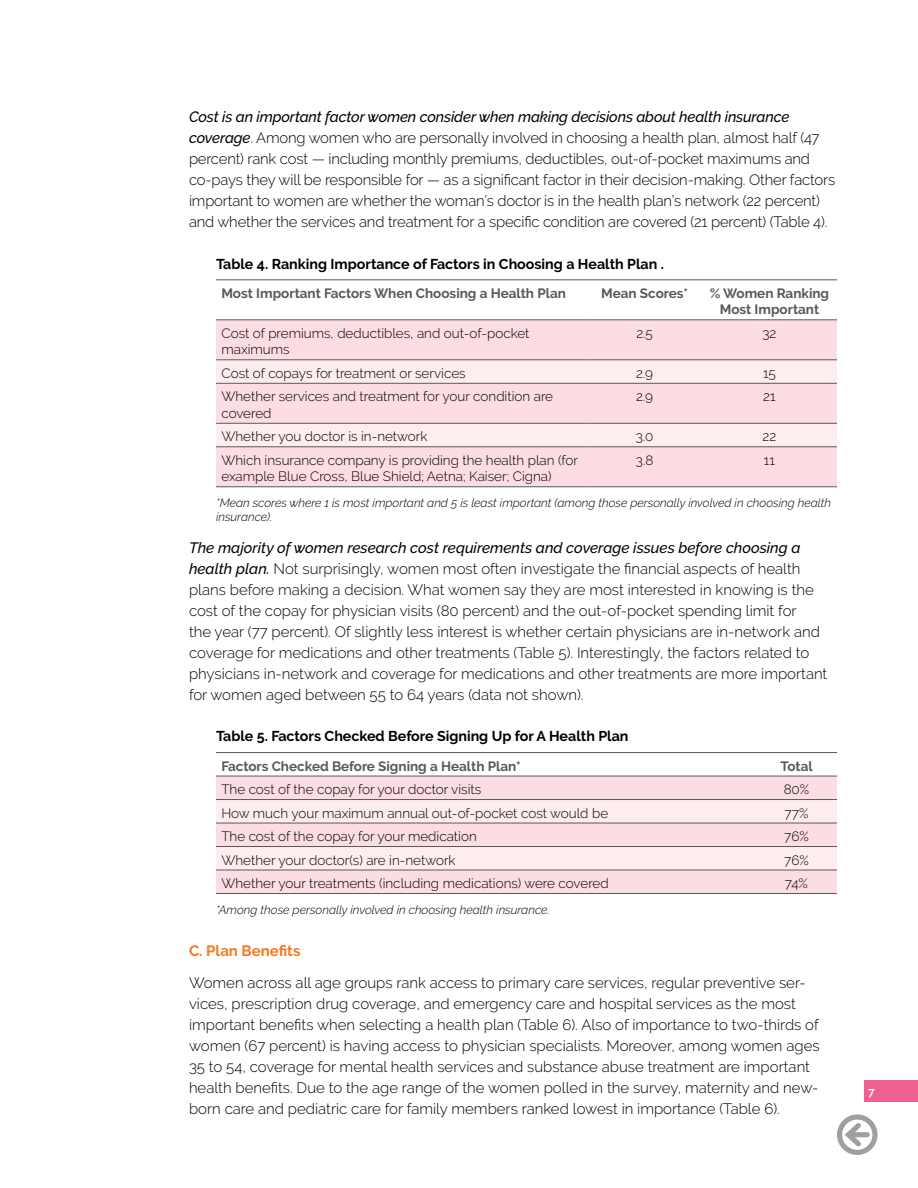
<style>
.page{position:relative;width:918px;height:1188px;background:#fff}
.page>*{position:absolute;margin:0;border:0;box-sizing:border-box;transform-origin:0 0}
.BODY{font:300 15px/21px "Raleway";color:#000}
.SUBHEAD_2{font:700 15px "Raleway";color:#f47920}
.TABLE_header{font:700 14.25px "Raleway";color:#000}
.TABLE_text{font:300 13.5px/16.5px "Raleway";color:#000}
.TABLE_head{font:700 13.5px/16.5px "Raleway";color:#58595b;text-align:center}
.TABLE_footnote{font:italic 300 12px/14.2px "Raleway";color:#000}
.t1{font:600 12px "Raleway";color:#fff}
.s1{font-weight:500;font-style:italic}
</style>
<div class="page">
<div style="left:864px;top:1080px;width:54px;height:22px;background:#f05f91"></div>
<div style="left:216px;top:320px;width:621px;height:166px;background:#fcdde3"></div>
<svg style="left:216px;top:360px;width:621px;height:86px;background:#fbe4e8"></svg>
<hr style="left:216px;top:319px;width:371px;height:1px;background:#58595b">
<hr style="left:587px;top:319px;width:115px;height:1px;background:#58595b">
<hr style="left:702px;top:319px;width:135px;height:1px;background:#58595b">
<hr style="left:216px;top:359px;width:371px;height:1px;background:#58595b">
<hr style="left:587px;top:359px;width:115px;height:1px;background:#58595b">
<hr style="left:702px;top:359px;width:135px;height:1px;background:#58595b">
<hr style="left:216px;top:383px;width:371px;height:1px;background:#58595b">
<hr style="left:587px;top:383px;width:115px;height:1px;background:#58595b">
<hr style="left:702px;top:383px;width:135px;height:1px;background:#58595b">
<hr style="left:216px;top:423px;width:371px;height:1px;background:#58595b">
<hr style="left:587px;top:423px;width:115px;height:1px;background:#58595b">
<hr style="left:702px;top:423px;width:135px;height:1px;background:#58595b">
<hr style="left:216px;top:446px;width:371px;height:1px;background:#58595b">
<hr style="left:587px;top:446px;width:115px;height:1px;background:#58595b">
<hr style="left:702px;top:446px;width:135px;height:1px;background:#58595b">
<hr style="left:216px;top:279px;width:371px;height:1px;background:#58595b">
<hr style="left:587px;top:279px;width:115px;height:1px;background:#58595b">
<hr style="left:702px;top:279px;width:135px;height:1px;background:#58595b">
<hr style="left:216px;top:486px;width:371px;height:1px;background:#58595b">
<hr style="left:587px;top:486px;width:115px;height:1px;background:#58595b">
<hr style="left:702px;top:486px;width:135px;height:1px;background:#58595b">
<div style="left:216px;top:777px;width:621px;height:116px;background:#fcdde3"></div>
<svg style="left:216px;top:800px;width:621px;height:70px;background:#fae5e8"></svg>
<hr style="left:216px;top:776px;width:540px;height:1px;background:#58595b">
<hr style="left:756px;top:776px;width:81px;height:1px;background:#58595b">
<hr style="left:216px;top:799px;width:540px;height:1px;background:#58595b">
<hr style="left:756px;top:799px;width:81px;height:1px;background:#58595b">
<hr style="left:216px;top:823px;width:540px;height:1px;background:#58595b">
<hr style="left:756px;top:823px;width:81px;height:1px;background:#58595b">
<hr style="left:216px;top:846px;width:540px;height:1px;background:#58595b">
<hr style="left:756px;top:846px;width:81px;height:1px;background:#58595b">
<hr style="left:216px;top:870px;width:540px;height:1px;background:#58595b">
<hr style="left:756px;top:870px;width:81px;height:1px;background:#58595b">
<hr style="left:216px;top:752px;width:540px;height:1px;background:#58595b">
<hr style="left:756px;top:752px;width:81px;height:1px;background:#58595b">
<hr style="left:216px;top:893px;width:540px;height:1px;background:#58595b">
<hr style="left:756px;top:893px;width:81px;height:1px;background:#58595b">
<div style="left:837px;top:1114px;width:41px;height:41px;border:5px solid #9d9fa2;border-radius:50%"></div>
<svg style="left:841px;top:1118px;width:25px;height:33px"></svg>
<p class="BODY" style="left:189px;top:106px;width:648px"><span class="s1">Cost is an important factor women consider when making decisions about health insurance coverage</span>. Among women who are personally involved in choosing a health plan, almost half (47 percent) rank cost — including monthly premiums, deductibles, out-of-pocket maximums and co-pays they will be responsible for — as a significant factor in their decision-making. Other factors important to women are whether the woman’s doctor is in the health plan’s network (22 percent) and whether the services and treatment for a specific condition are covered (21 percent) (Table 4).</p>
<p class="TABLE_header" style="left:216px;top:255px;width:450px">Table 4. Ranking Importance of Factors in Choosing a Health Plan .</p>
<p class="TABLE_head" style="left:221px;top:285px;width:346px">Most Important Factors When Choosing a Health Plan</p>
<p class="TABLE_head" style="left:601px;top:285px;width:89px">Mean Scores*</p>
<p class="TABLE_head" style="left:710px;top:285px;width:121px">% Women Ranking<br>Most Important</p>
<p class="TABLE_text" style="left:221px;top:325px;width:310px">Cost of premiums, deductibles, and out-of-pocket maximums</p>
<p class="TABLE_text" style="left:636px;top:325px;width:18px">2.5</p>
<p class="TABLE_text" style="left:763px;top:325px;width:15px">32</p>
<p class="TABLE_text" style="left:221px;top:365px;width:246px">Cost of copays for treatment or services</p>
<p class="TABLE_text" style="left:636px;top:365px;width:19px">2.9</p>
<p class="TABLE_text" style="left:763px;top:365px;width:14px">15</p>
<p class="TABLE_text" style="left:221px;top:388px;width:333px">Whether services and treatment for your condition are covered</p>
<p class="TABLE_text" style="left:636px;top:388px;width:19px">2.9</p>
<p class="TABLE_text" style="left:763px;top:388px;width:14px">21</p>
<p class="TABLE_text" style="left:221px;top:428px;width:208px">Whether you doctor is in-network</p>
<p class="TABLE_text" style="left:636px;top:428px;width:19px">3.0</p>
<p class="TABLE_text" style="left:763px;top:428px;width:15px">22</p>
<p class="TABLE_text" style="left:221px;top:452px;width:358px">Which insurance company is providing the health plan (for example Blue Cross, Blue Shield; Aetna; Kaiser; Cigna)</p>
<p class="TABLE_text" style="left:636px;top:452px;width:19px">3.8</p>
<p class="TABLE_text" style="left:764px;top:452px;width:13px">11</p>
<p class="TABLE_footnote" style="left:216px;top:495px;width:617px">*Mean scores where 1 is most important and 5 is least important (among those personally involved in choosing health insurance).</p>
<p class="BODY" style="left:189px;top:537px;width:640px"><span class="s1">The majority of women research cost requirements and coverage issues before choosing a health plan.</span> Not surprisingly, women most often investigate the financial aspects of health plans before making a decision. What women say they are most interested in knowing is the cost of the copay for physician visits (80 percent) and the out-of-pocket spending limit for<br>the year (77 percent). Of slightly less interest is whether certain physicians are in-network and coverage for medications and other treatments (Table 5). Interestingly, the factors related to physicians in-network and coverage for medications and other treatments are more important for women aged between 55 to 64 years (data not shown).</p>
<p class="TABLE_header" style="left:216px;top:728px;width:414px">Table 5. Factors Checked Before Signing Up for A Health Plan</p>
<p class="TABLE_head" style="left:221px;top:758px;width:301px">Factors Checked Before Signing a Health Plan*</p>
<p class="TABLE_head" style="left:781px;top:758px;width:34px">Total</p>
<p class="TABLE_text" style="left:221px;top:781px;width:261px">The cost of the copay for your doctor visits</p>
<p class="TABLE_text" style="left:784px;top:781px;width:27px">80%</p>
<p class="TABLE_text" style="left:221px;top:805px;width:388px">How much your maximum annual out-of-pocket cost would be</p>
<p class="TABLE_text" style="left:785px;top:805px;width:25px">77%</p>
<p class="TABLE_text" style="left:221px;top:828px;width:257px">The cost of the copay for your medication</p>
<p class="TABLE_text" style="left:784px;top:828px;width:26px">76%</p>
<p class="TABLE_text" style="left:221px;top:852px;width:236px">Whether your doctor(s) are in-network</p>
<p class="TABLE_text" style="left:784px;top:852px;width:26px">76%</p>
<p class="TABLE_text" style="left:221px;top:875px;width:389px">Whether your treatments (including medications) were covered</p>
<p class="TABLE_text" style="left:785px;top:875px;width:25px">74%</p>
<p class="TABLE_footnote" style="left:216px;top:902px;width:335px">*Among those personally involved in choosing health insurance.</p>
<p class="SUBHEAD_2" style="left:189px;top:942px;width:113px">C. Plan Benefits</p>
<p class="BODY" style="left:189px;top:972px;width:632px">Women across all age groups rank access to primary care services, regular preventive ser&shy;vices, prescription drug coverage, and emergency care and hospital services as the most important benefits when selecting a health plan (Table 6). Also of importance to two-thirds of women (67 percent) is having access to physician specialists. Moreover, among women ages 35 to 54, coverage for mental health services and substance abuse treatment are important health benefits. Due to the age range of the women polled in the survey, maternity and new&shy;born care and pediatric care for family members ranked lowest in importance (Table 6).</p>
<p class="t1" style="left:868px;top:1084px;width:8px">7</p>
</div>
